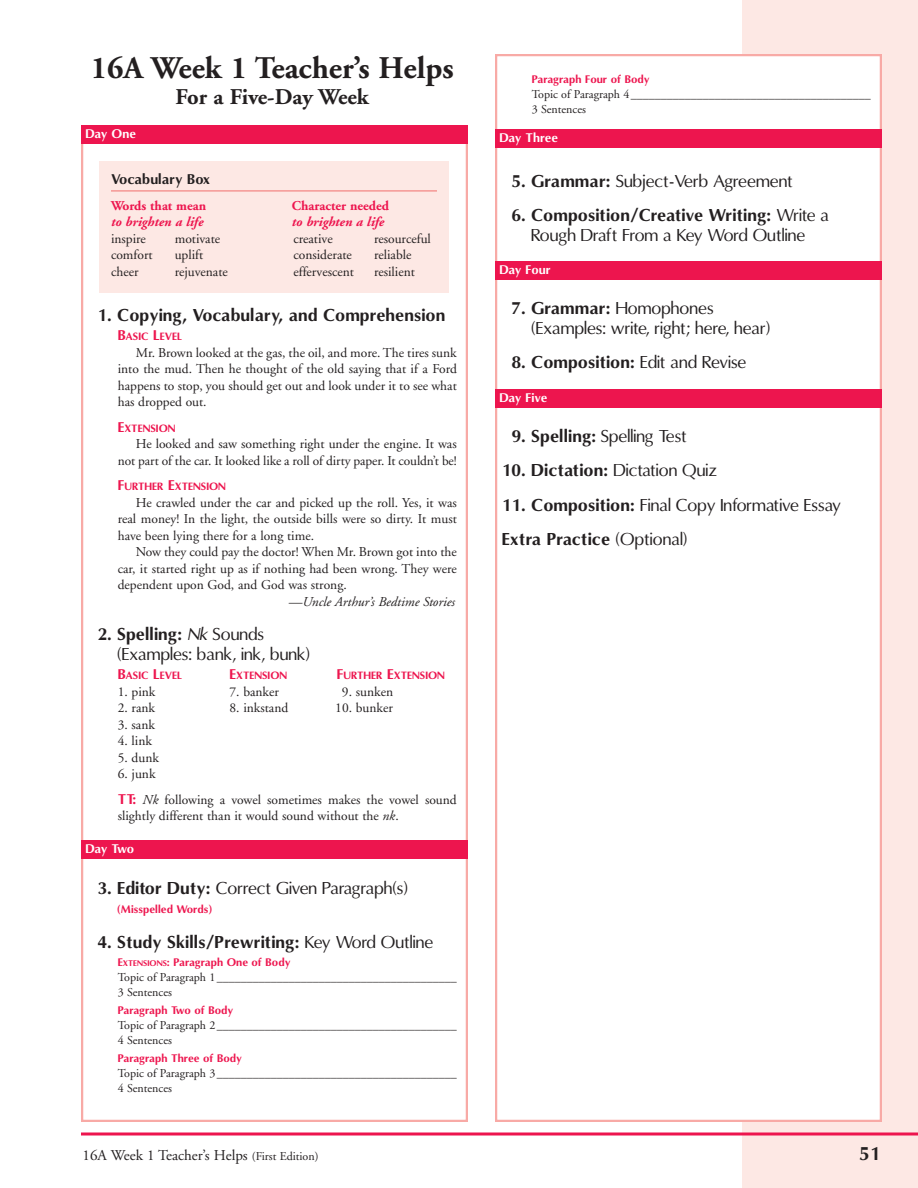
<style>
.page{position:relative;width:918px;height:1188px;background:#fff}
.page>*{position:absolute;margin:0;border:0;box-sizing:border-box;transform-origin:0 0}
.t1{font:700 31.5px "Adobe Garamond";color:#231f20}
.t2{font:700 22.5px "Adobe Garamond";letter-spacing:-.005em;color:#231f20}
.t3{font:700 18px "Omni";color:#231f20}
.t4{font:16.5px/19.5px "Omni";color:#231f20}
.t5{font:700 16.5px "Omni";color:#231f20}
.t6{font:15px "Adobe Garamond";color:#231f20}
.t7{font:13.5px/16.5px "Adobe Garamond";color:#231f20;text-align:justify}
.t8{font:italic 700 13.5px "Adobe Garamond";color:#ed154e}
.t9{font:italic 13.5px "Adobe Garamond";color:#231f20}
.t10{font:700 13.5px "Adobe Garamond";color:#ed154e}
.t11{font:700 13.5px "Omni";color:#231f20}
.t12{font:12px/15px "Adobe Garamond";color:#231f20}
.t13{font:700 12px "Omni";letter-spacing:-.025em;color:#fff}
.t14{font:700 10.5px "Omni";color:#ed154e}
.t15{font:700 10.2px "Omni";color:#ed154e}
.s1{font-size:13.5px}
.s2{font-weight:700}
.s3{font-style:italic}
.s4{font-family:"Omni";font-weight:700;color:#ed154e}
.s5{font-weight:400}
.s6{font-size:7.8px}
.s7{font-size:12px}
</style>
<div class="page">
<div style="left:742px;top:0;width:176px;height:1188px;background:#fde8e4"></div>
<svg style="left:81px;top:1132px;width:837px;height:4px;background:#f04d78"></svg>
<div style="left:496px;top:55px;width:385px;height:1066px;background:#fff"></div>
<div style="left:495px;top:54px;width:387px;height:1068px;border:2px solid #f8aaa6"></div>
<div style="left:99px;top:161px;width:350px;height:131px;background:#fde8e4"></div>
<hr style="left:111px;top:190px;width:326px;height:2px;background:#f59794">
<div style="left:495px;top:389px;width:387px;height:18px;background:#ed154e"></div>
<div style="left:495px;top:261px;width:387px;height:19px;background:#ed154e"></div>
<div style="left:495px;top:129px;width:387px;height:19px;background:#ed154e"></div>
<div style="left:81px;top:125px;width:387px;height:19px;background:#ed154e"></div>
<div style="left:81px;top:840px;width:387px;height:18px;background:#ed154e"></div>
<h1 class="t1" style="left:91px;top:56px;width:365px">16A Week 1 Teacher’s Helps</h1>
<h2 class="t2" style="left:176px;top:88px;width:195px">For a Five-Day Week</h2>
<p class="t14" style="left:532px;top:73px;width:119px">Paragraph Four of Body</p>
<p class="t12" style="left:532px;top:88px;width:341px">Topic of Paragraph 4________________________________________<br>3 Sentences</p>
<p class="t13" style="left:86px;top:127px;width:52px">Day One</p>
<p class="t13" style="left:500px;top:131px;width:60px">Day Three</p>
<p class="t11" style="left:111px;top:172px;width:101px">Vocabulary Box</p>
<p class="t10" style="left:111px;top:200px;width:97px">Words that mean</p>
<p class="t10" style="left:292px;top:200px;width:99px">Character needed</p>
<p class="t8" style="left:111px;top:216px;width:94px">to brighten a life</p>
<p class="t8" style="left:292px;top:216px;width:94px">to brighten a life</p>
<p class="t7" style="left:111px;top:231px;width:36px">inspire</p>
<p class="t7" style="left:175px;top:231px;width:47px">motivate</p>
<p class="t7" style="left:293px;top:231px;width:41px">creative</p>
<p class="t7" style="left:374px;top:231px;width:58px">resourceful</p>
<p class="t7" style="left:111px;top:248px;width:43px">comfort</p>
<p class="t7" style="left:175px;top:248px;width:30px">uplift</p>
<p class="t7" style="left:293px;top:248px;width:60px">considerate</p>
<p class="t7" style="left:374px;top:248px;width:39px">reliable</p>
<p class="t7" style="left:111px;top:264px;width:29px">cheer</p>
<p class="t7" style="left:175px;top:264px;width:55px">rejuvenate</p>
<p class="t7" style="left:293px;top:264px;width:62px">effervescent</p>
<p class="t7" style="left:374px;top:264px;width:42px">resilient</p>
<p class="t5" style="left:98px;top:306px;width:349px">1. Copying, Vocabulary, and Comprehension</p>
<p class="t15" style="left:118px;top:331px;width:66px"><span class="s1">B</span>ASIC <span class="s1">L</span>EVEL</p>
<p class="t7" style="left:118px;top:346px;width:341px;text-indent:18px">Mr. Brown looked at the gas, the oil, and more. The tires sunk into the mud. Then he thought of the old saying that if a Ford happens to stop, you should get out and look under it to see what has dropped out.</p>
<p class="t15" style="left:118px;top:423px;width:59px"><span class="s1">E</span>XTENSION</p>
<p class="t7" style="left:118px;top:437px;width:341px;text-align:right">He looked and saw something right under the engine. It was not part of the car. It looked like a roll of dirty paper. It couldn’t be!</p>
<p class="t15" style="left:118px;top:481px;width:110px"><span class="s1">F</span>URTHER <span class="s1">E</span>XTENSION</p>
<p class="t7" style="left:118px;top:496px;width:341px;text-indent:18px">He crawled under the car and picked up the roll. Yes, it was real money! In the light, the outside bills were so dirty. It must have been lying there for a long time.</p>
<p class="t7" style="left:118px;top:545px;width:341px;text-indent:18px">Now they could pay the doctor! When Mr. Brown got into the car, it started right up as if nothing had been wrong. They were dependent upon God, and God was strong.</p>
<p class="t9" style="left:289px;top:596px;width:168px">—Uncle Arthur’s Bedtime Stories</p>
<p class="t4" style="left:117px;top:625px;width:194px;text-indent:-20px"><span class="s2">2. Spelling:</span> <span class="s3">Nk</span> Sounds (Examples: bank, ink, bunk)</p>
<p class="t15" style="left:118px;top:670px;width:66px"><span class="s1">B</span>ASIC <span class="s1">L</span>EVEL</p>
<p class="t15" style="left:229px;top:670px;width:59px"><span class="s1">E</span>XTENSION</p>
<p class="t15" style="left:337px;top:670px;width:110px"><span class="s1">F</span>URTHER <span class="s1">E</span>XTENSION</p>
<p class="t7" style="left:118px;top:685px;width:39px">1. pink</p>
<p class="t7" style="left:230px;top:685px;width:51px">7. banker</p>
<p class="t7" style="left:342px;top:685px;width:53px">9. sunken</p>
<p class="t7" style="left:118px;top:701px;width:39px">2. rank</p>
<p class="t7" style="left:230px;top:701px;width:60px">8. inkstand</p>
<p class="t7" style="left:335px;top:701px;width:59px">10. bunker</p>
<p class="t7" style="left:118px;top:718px;width:39px">3. sank</p>
<p class="t7" style="left:118px;top:734px;width:36px">4. link</p>
<p class="t7" style="left:118px;top:751px;width:43px">5. dunk</p>
<p class="t7" style="left:118px;top:763px;width:341px;line-height:25.5px">6. junk<br><span class="s4">TT:</span> <span class="s3">Nk</span> following a vowel sometimes makes the vowel sound</p>
<p class="t7" style="left:118px;top:809px;width:282px">slightly different than it would sound without the <span class="s3">nk</span>.</p>
<p class="t13" style="left:86px;top:842px;width:50px">Day Two</p>
<p class="t4" style="left:98px;top:879px;width:312px"><span class="s2">3. Editor Duty:</span> Correct Given Paragraph(s)</p>
<p class="t14" style="left:117px;top:904px;width:96px">(Misspelled Words)</p>
<p class="t5" style="left:98px;top:933px;width:337px">4. Study Skills/Prewriting: <span class="s5">Key Word Outline</span></p>
<p class="t14" style="left:118px;top:956px;width:174px">E<span class="s6">XTENSIONS</span>: Paragraph One of Body</p>
<p class="t12" style="left:118px;top:971px;width:341px">Topic of Paragraph 1________________________________________<br>3 Sentences</p>
<p class="t14" style="left:118px;top:1004px;width:117px">Paragraph Two of Body</p>
<p class="t12" style="left:118px;top:1019px;width:340px">Topic of Paragraph 2________________________________________<br>4 Sentences</p>
<p class="t14" style="left:118px;top:1052px;width:126px">Paragraph Three of Body</p>
<p class="t12" style="left:118px;top:1067px;width:341px">Topic of Paragraph 3________________________________________<br>4 Sentences</p>
<p class="t4" style="left:512px;top:171px;width:283px"><span class="s2">5. Grammar:</span> Subject-Verb Agreement</p>
<p class="t4" style="left:512px;top:206px;width:319px;text-align:center"><span class="s2">6. Composition/Creative Writing:</span> Write a<br>Rough Draft From a Key Word Outline</p>
<p class="t13" style="left:500px;top:263px;width:53px">Day Four</p>
<p class="t4" style="left:531px;top:299px;width:241px;text-indent:-20px"><span class="s2">7. Grammar:</span> Homophones (Examples: write, right; here, hear)</p>
<p class="t5" style="left:512px;top:353px;width:237px">8. Composition: <span class="s5">Edit and Revise</span></p>
<p class="t13" style="left:500px;top:391px;width:49px">Day Five</p>
<p class="t4" style="left:512px;top:426px;width:177px"><span class="s2">9. Spelling:</span> Spelling Test</p>
<p class="t5" style="left:502px;top:461px;width:217px">10. Dictation: <span class="s5">Dictation Quiz</span></p>
<p class="t4" style="left:502px;top:488px;width:341px;line-height:34.5px"><span class="s2">11. Composition:</span> Final Copy Informative Essay<br><span class="s2">Extra Practice</span> (Optional)</p>
<p class="t6" style="left:82px;top:1150px;width:238px">16A Week 1 Teacher’s Helps <span class="s7">(First Edition)</span></p>
<h3 class="t3" style="left:859px;top:1144px;width:23px">51</h3>
</div>
